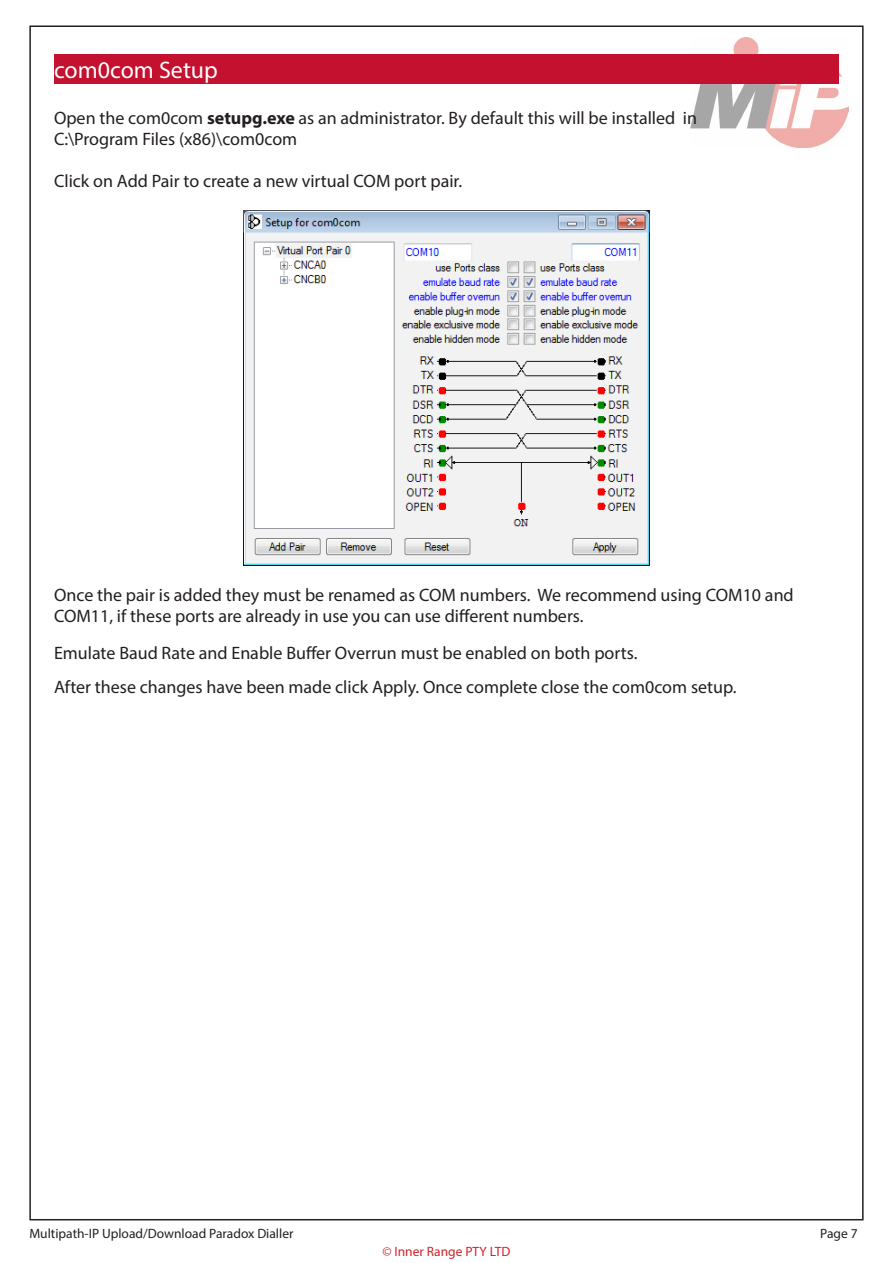
<style>
.page{position:relative;width:893px;height:1263px;background:#fff}
.page>*{position:absolute;margin:0;border:0;box-sizing:border-box;transform-origin:0 0}
.Sub_Header{font:24px "Myriad Pro";color:#fff}
.Body{font:18px/21.6px "Myriad Pro";color:#231f20}
.t1{font:13.5px "Myriad Pro";color:#231f20}
.t2{font:13.5px "Myriad Pro";color:#d1232a}
.s1{font-weight:700}
</style>
<div class="page">
<img style="left:690px;top:37px;width:158px;height:111px">
<div style="left:54px;top:54px;width:785px;height:30px;background:#c4112f"></div>
<img style="left:243px;top:211px;width:406px;height:355px">
<p class="Sub_Header" style="left:54px;top:55px;width:165px">com0com Setup</p>
<p class="Body" style="left:54px;top:106px;width:645px">Open the com0com <span class="s1">setupg.exe</span> as an administrator. By default this will be installed in</p>
<p class="Body" style="left:54px;top:128px;width:245px">C:\Program Files (x86)\com0com</p>
<p class="Body" style="left:54px;top:170px;width:410px">Click on Add Pair to create a new virtual COM port pair.</p>
<p class="Body" style="left:54px;top:584px;width:741px">Once the pair is added they must be renamed as COM numbers. We recommend using COM10 and<br>COM11, if these ports are already in use you can use different numbers.</p>
<p class="Body" style="left:54px;top:642px;width:585px">Emulate Baud Rate and Enable Buffer Overrun must be enabled on both ports.</p>
<p class="Body" style="left:54px;top:676px;width:684px">After these changes have been made click Apply. Once complete close the com0com setup.</p>
<p class="t1" style="left:29px;top:1225px;width:266px">Multipath-IP Upload/Download Paradox Dialler</p>
<p class="t1" style="left:820px;top:1225px;width:39px">Page 7</p>
<p class="t2" style="left:382px;top:1242px;width:130px">© Inner Range PTY LTD</p>
</div>
